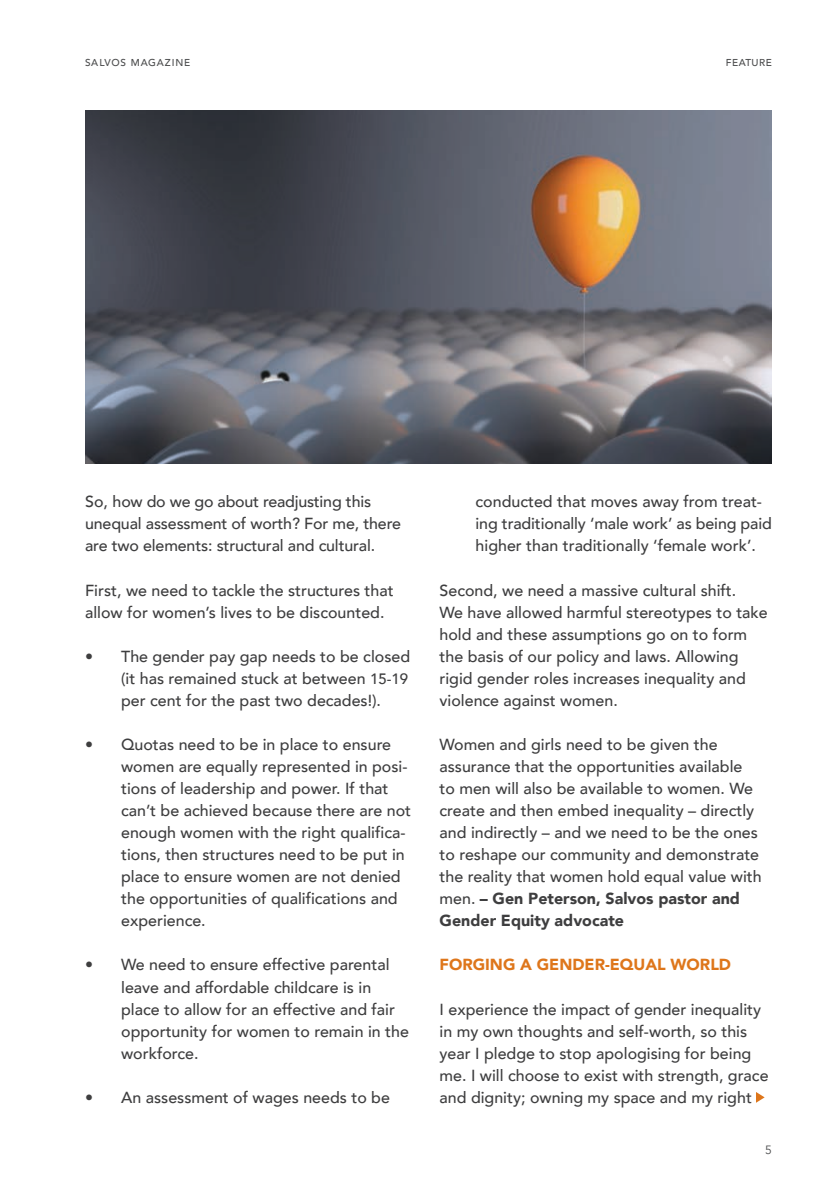
<style>
.page{position:relative;width:840px;height:1191px;background:#fff}
.page>*{position:absolute;margin:0;border:0;box-sizing:border-box;transform-origin:0 0}
.Body{font:500 16px/22px "Avenir";color:#3e3e3f}
.Intext_Subhead{font:900 16px "Avenir";color:#de761b}
.t1{font:12px "Avenir";color:#4b4c4d}
.Page_name_-_Right{font:500 10px "Avenir";letter-spacing:.08em;color:#4b4c4d}
.Page_name_-_Right-2{font:500 10px "Avenir";letter-spacing:.06em;color:#4b4c4d}
.s1{font-size:15px}
.s2{font-weight:900}
</style>
<div class="page">
<svg style="left:756px;top:1092px;width:8px;height:10px"></svg>
<img style="left:85px;top:110px;width:686px;height:353px">
<p class="Page_name_-_Right" style="left:85px;top:54px;width:107px">SALVOS MAGAZINE</p>
<p class="Page_name_-_Right-2" style="left:725px;top:54px;width:47px">FEATURE</p>
<p class="Body" style="left:85px;top:490px;width:317px">So, how do we go about readjusting this unequal assessment of worth? For me, there are two elements: structural and cultural.</p>
<p class="Body" style="left:85px;top:578px;width:310px">First, we need to tackle the structures that allow for women’s lives to be discounted.</p>
<p class="Body" style="left:121px;top:644px;width:290px;text-indent:-36px">• The gender pay gap needs to be closed (it has remained stuck at between <span class="s1">15-19 </span>per cent for the past two decades!).</p>
<p class="Body" style="left:121px;top:732px;width:291px;text-indent:-36px">• Quotas need to be in place to ensure women are equally represented in posi&shy;tions of leadership and power. If that can’t be achieved because there are not enough women with the right qualifica&shy;tions, then structures need to be put in place to ensure women are not denied the opportunities of qualifications and experience.</p>
<p class="Body" style="left:121px;top:953px;width:289px;text-indent:-36px">• We need to ensure effective parental leave and affordable childcare is in place to allow for an effective and fair opportunity for women to remain in the workforce.</p>
<p class="Body" style="left:85px;top:1085px;width:306px">• An assessment of wages needs to be</p>
<p class="Body" style="left:475px;top:490px;width:297px">conducted that moves away from treat&shy;ing traditionally ‘male work’ as being paid higher than traditionally ‘female work’.</p>
<p class="Body" style="left:439px;top:578px;width:329px">Second, we need a massive cultural shift.<br>We have allowed harmful stereotypes to take hold and these assumptions go on to form the basis of our policy and laws. Allowing rigid gender roles increases inequality and violence against women.</p>
<p class="Body" style="left:439px;top:732px;width:323px">Women and girls need to be given the assurance that the opportunities available to men will also be available to women. We create and then embed inequality – directly and indirectly – and we need to be the ones to reshape our community and demonstrate the reality that women hold equal value with men. <span class="s2">– Gen Peterson, Salvos pastor and Gender Equity advocate</span></p>
<p class="Intext_Subhead" style="left:439px;top:951px;width:293px">FORGING A GENDER-EQUAL WORLD</p>
<p class="Body" style="left:439px;top:997px;width:330px">I experience the impact of gender inequality in my own thoughts and self-worth, so this year I pledge to stop apologising for being me. I will choose to exist with strength, grace and dignity; owning my space and my right</p>
<p class="t1" style="left:764px;top:1142px;width:8px">5</p>
</div>
